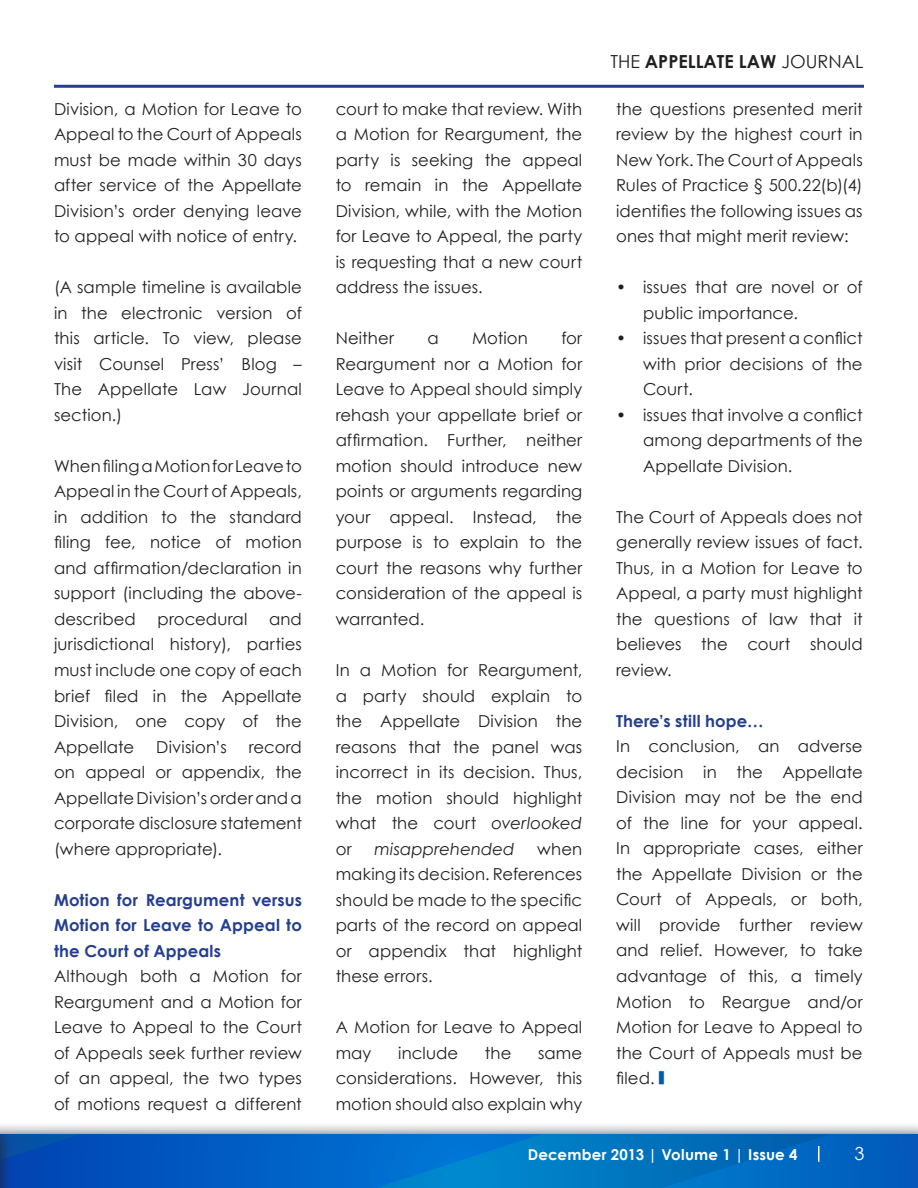
<style>
.page{position:relative;width:918px;height:1188px;background:#fff}
.page>*{position:absolute;margin:0;border:0;box-sizing:border-box;transform-origin:0 0}
.t1{font:700 18px "Century Gothic";color:#231f20}
.t2{font:18px "Century Gothic";color:#fff}
.t3{font:16.5px/25.5px "Century Gothic";letter-spacing:.005em;color:#231f20;text-align:justify}
.t4{font:700 16.5px/25.5px "Century Gothic";letter-spacing:.005em;color:#253f8e;text-align:justify}
.t5{font:italic 16.5px "Century Gothic";letter-spacing:.005em;color:#231f20}
.t6{font:700 15px "Century Gothic";letter-spacing:.01em;color:#fff}
.s1{font-style:italic}
.s2{font-weight:400}
</style>
<div class="page">
<div style="left:0;top:1122px;width:918px;height:66px;background:#231f20;opacity:.75"></div>
<div style="left:0;top:1134px;width:918px;height:54px;background:#007bc3"></div>
<svg style="left:13px;top:1134px;width:527px;height:54px"></svg>
<div style="left:0;top:1122px;width:13px;height:66px;background:#231f20;opacity:.75"></div>
<hr style="left:0;top:1134px;width:1px;height:54px;background:#113478">
<svg style="left:629px;top:1134px;width:289px;height:54px"></svg>
<hr style="left:54px;top:85px;width:810px;height:3px;background:#253f8e">
<p class="t3" style="left:54px;top:96px;width:249px">Division, a Motion for Leave to Appeal to the Court of Appeals must be made within 30 days after service of the Appellate Division’s order denying leave to appeal with notice of entry.</p>
<p class="t3" style="left:54px;top:274px;width:249px">(A sample timeline is available in the electronic version of this article. To view, please visit Counsel Press’ Blog – The Appellate Law Journal section.)</p>
<p class="t3" style="left:54px;top:453px;width:249px">When filing a Motion for Leave to Appeal in the Court of Appeals, in addition to the standard filing fee, notice of motion and affirmation/declaration in support (including the above&shy;described</p>
<p class="t3" style="left:54px;top:606px;width:249px;text-indent:215px">and jurisdictional history), parties must include one copy of each brief filed in the Appellate Division, one copy of the Appellate</p>
<p class="t3" style="left:158px;top:606px;width:91px">procedural</p>
<p class="t3" style="left:156px;top:734px;width:72px">Division’s</p>
<p class="t3" style="left:54px;top:734px;width:249px;text-indent:195px">record on appeal or appendix, the Appellate Division’s order and a corporate disclosure statement (where appropriate).</p>
<p class="t4" style="left:54px;top:886px;width:249px">Motion for Reargument versus Motion for Leave to Appeal to the Court of Appeals</p>
<p class="t3" style="left:54px;top:963px;width:249px">Although both a Motion for Reargument and a Motion for Leave to Appeal to the Court of Appeals seek further review of an appeal, the two types of motions request a different</p>
<p class="t3" style="left:336px;top:96px;width:248px">court to make that review. With a Motion for Reargument, the party is seeking the appeal to remain in the Appellate Division, while, with the Motion for Leave to Appeal, the party is requesting that a new court address the issues.</p>
<p class="t3" style="left:336px;top:325px;width:60px">Neither</p>
<p class="t3" style="left:427px;top:325px;width:13px">a</p>
<p class="t3" style="left:472px;top:325px;width:57px">Motion</p>
<p class="t3" style="left:336px;top:325px;width:248px;text-indent:226px">for Reargument nor a Motion for Leave to Appeal should simply rehash your appellate brief or affirmation. Further, neither motion should introduce new points or arguments regarding your appeal. Instead, the purpose is to explain to the court the reasons why further consideration of the appeal is warranted.</p>
<p class="t3" style="left:336px;top:657px;width:248px">In a Motion for Reargument, a party should explain to the Appellate Division the reasons that the panel was incorrect in its decision. Thus, the motion should highlight what the court <span class="s1">overlooked </span>or</p>
<p class="t5" style="left:374px;top:837px;width:142px">misapprehended</p>
<p class="t3" style="left:336px;top:836px;width:248px;text-indent:202px">when making its decision. References should be made to the specific parts of the record on appeal or appendix that highlight these errors.</p>
<p class="t3" style="left:336px;top:1014px;width:248px">A Motion for Leave to Appeal may</p>
<p class="t3" style="left:398px;top:1040px;width:62px">include</p>
<p class="t3" style="left:485px;top:1040px;width:28px">the</p>
<p class="t3" style="left:336px;top:1040px;width:248px;text-indent:202px">same considerations. However, this motion should also explain why</p>
<p class="t1" style="left:610px;top:47px;width:254px"><span class="s2">THE</span> APPELLATE LAW <span class="s2">JOURNAL</span></p>
<p class="t3" style="left:616px;top:96px;width:248px">the questions presented merit review by the highest court in New York. The Court of Appeals Rules of Practice § 500.22(b)(4) identifies the following issues as ones that might merit review:</p>
<p class="t3" style="left:643px;top:274px;width:221px;text-indent:-27px">• issues that are novel or of public importance.</p>
<p class="t3" style="left:643px;top:325px;width:221px;text-indent:-27px">• issues that present a conflict with prior decisions of the Court.</p>
<p class="t3" style="left:643px;top:402px;width:221px;text-indent:-27px">• issues that involve a conflict among departments of the Appellate Division.</p>
<p class="t3" style="left:616px;top:504px;width:248px">The Court of Appeals does not generally review issues of fact.<br>Thus, in a Motion for Leave to Appeal, a party must highlight the questions of law that it believes the court should review.</p>
<p class="t4" style="left:616px;top:707px;width:149px">There’s still hope…</p>
<p class="t3" style="left:616px;top:733px;width:248px">In conclusion, an adverse decision in the Appellate Division may not be the end of the line for your appeal.<br>In appropriate cases, either the Appellate Division or the Court of Appeals, or both, will provide further review and relief. However, to take advantage of this, a timely Motion to Reargue and/or Motion for Leave to Appeal to the Court of Appeals must be filed. <sup>█</sup></p>
<p class="t6" style="left:528px;top:1143px;width:271px">December 2013 | Volume 1 | Issue 4</p>
<p class="t2" style="left:854px;top:1140px;width:11px">3</p>
</div>
